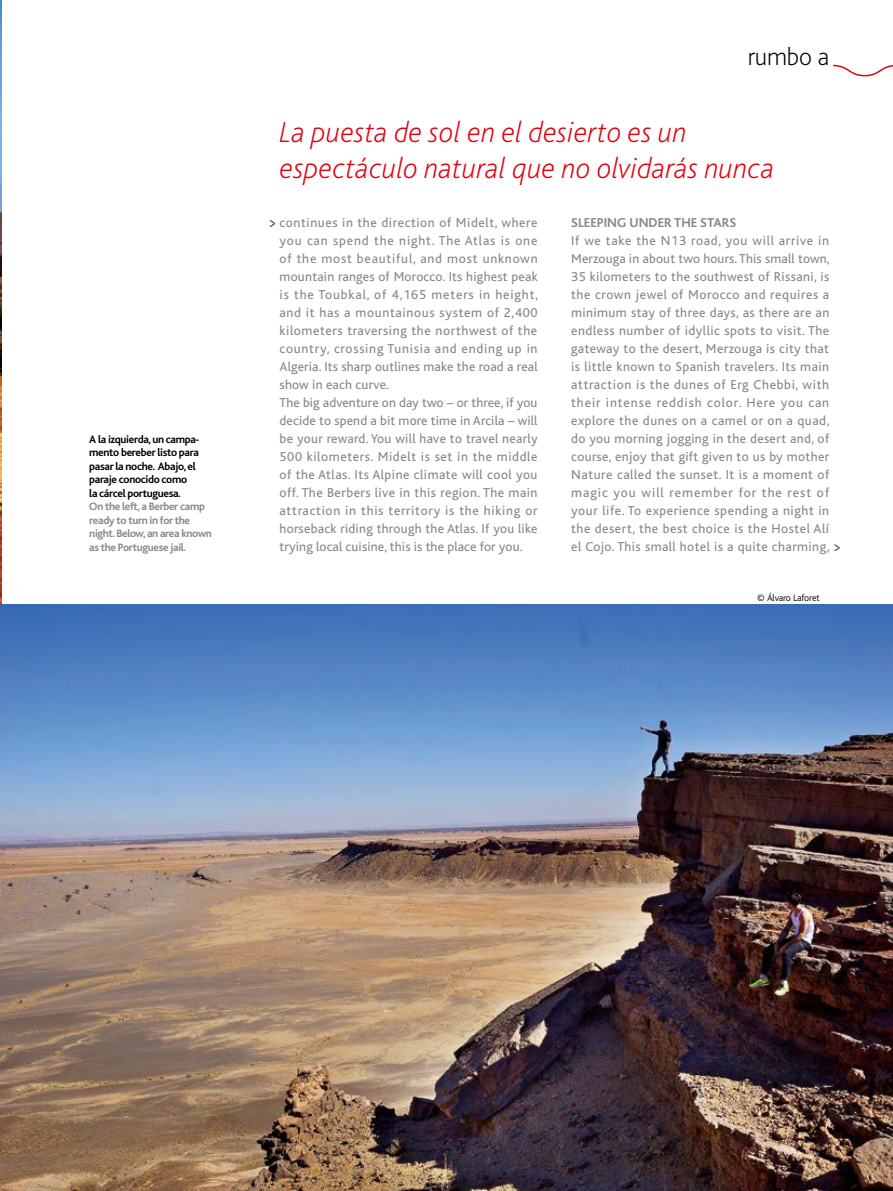
<style>
.page{position:relative;width:893px;height:1191px;background:#fff}
.page>*{position:absolute;margin:0;border:0;box-sizing:border-box;transform-origin:0 0}
.t1{font:italic 200 30px/36px "Bliss";letter-spacing:.01em;color:#e3000f}
.t2{font:200 25.5px "Bliss";letter-spacing:-.01em;color:#000}
.t3{font:13.5px/18px "Bliss";letter-spacing:.04em;color:#878786}
.t4{font:700 13.5px "Bliss";letter-spacing:.005em;color:#878786}
.t5{font:700 11.25px/13.5px "Bliss";letter-spacing:-.03em;color:#000}
.t6{font:700 11.25px/13.5px "Bliss";letter-spacing:-.03em;color:#878786}
.t7{font:300 9.75px "Bliss";letter-spacing:-.01em;color:#000}
</style>
<div class="page">
<svg style="left:833px;top:64px;width:60px;height:13px"></svg>
<img style="left:0;top:0;width:1px;height:605px">
<img style="left:0;top:605px;width:893px;height:586px">
<svg style="left:269px;top:221px;width:6px;height:6px"></svg>
<svg style="left:834px;top:545px;width:6px;height:6px"></svg>
<p class="t5" style="left:89px;top:433px;width:112px">A la izquierda, un campa&shy;mento bereber listo para pasar la noche. Abajo, el paraje conocido como<br>la cárcel portuguesa.</p>
<p class="t6" style="left:89px;top:500px;width:124px">On the left, a Berber camp ready to turn in for the night. Below, an area known as the Portuguese jail.</p>
<h2 class="t2" style="left:748px;top:43px;width:83px">rumbo a</h2>
<h1 class="t1" style="left:280px;top:115px;width:496px">La puesta de sol en el desierto es un espectáculo natural que no olvidarás nunca</h1>
<p class="t3" style="left:280px;top:214px;width:260px">continues in the direction of Midelt, where you can spend the night. The Atlas is one of the most beautiful, and most unknown mountain ranges of Morocco. Its highest peak is the Toubkal, of 4,165 meters in height, and it has a mountainous system of 2,400 kilometers traversing the northwest of the country, crossing Tunisia and ending up in Algeria. Its sharp outlines make the road a real show in each curve.<br>The big adventure on day two – or three, if you decide to spend a bit more time in Arcila – will be your reward. You will have to travel nearly 500 kilometers. Midelt is set in the middle of the Atlas. Its Alpine climate will cool you off. The Berbers live in this region. The main attraction in this territory is the hiking or horseback riding through the Atlas. If you like trying local cuisine, this is the place for you.</p>
<p class="t4" style="left:571px;top:215px;width:167px">SLEEPING UNDER THE STARS</p>
<p class="t3" style="left:571px;top:232px;width:260px;text-align:justify">If we take the N 13 road, you will arrive in Merzouga in about two hours. This small town, 35 kilometers to the southwest of Rissani, is the crown jewel of Morocco and requires a minimum stay of three days, as there are an endless number of idyllic spots to visit. The gateway to the desert, Merzouga is city that is little known to Spanish travelers. Its main attraction is the dunes of Erg Chebbi, with their intense reddish color. Here you can explore the dunes on a camel or on a quad, do you morning jogging in the desert and, of course, enjoy that gift given to us by mother N ature called the sunset. It is a moment of magic you will remember for the rest of your life. To experience spending a night in the desert, the best choice is the Hostel Alí el Cojo. This small hotel is a quite charming,</p>
<p class="t7" style="left:757px;top:592px;width:64px">© Álvaro Laforet</p>
</div>
